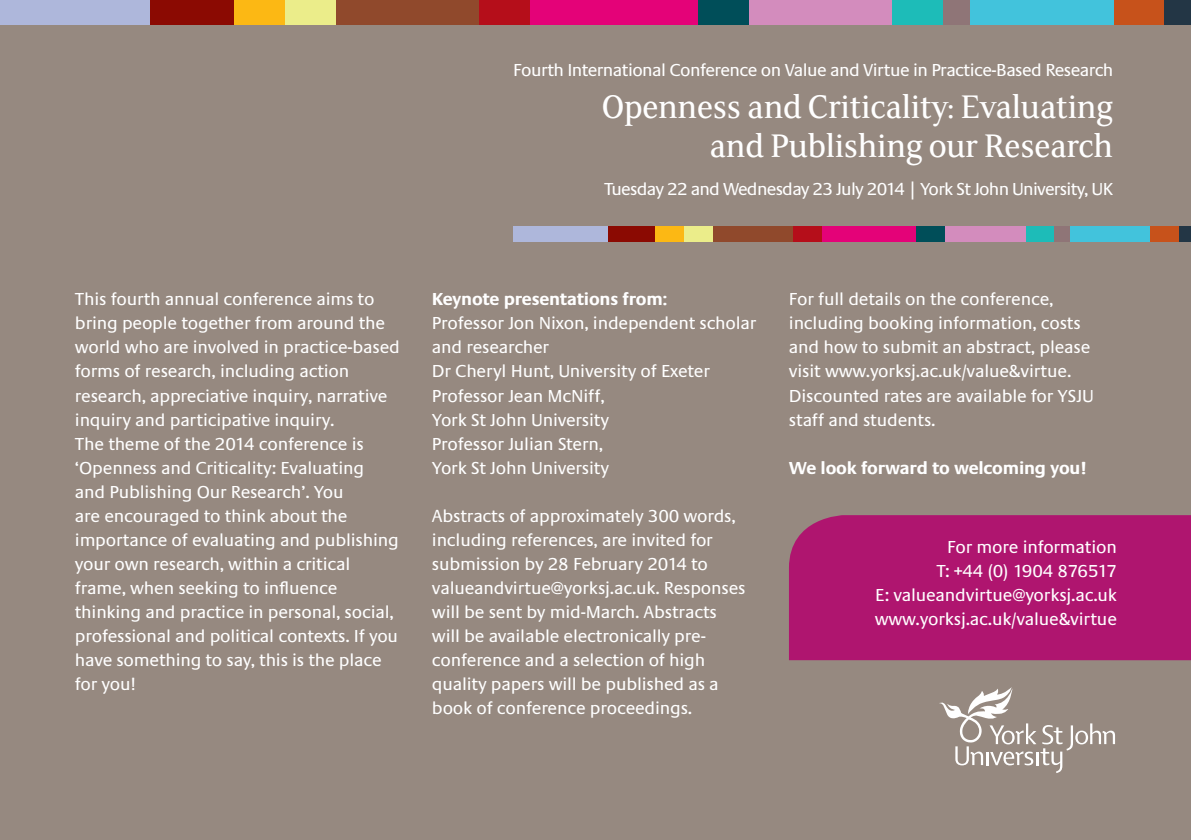
<style>
.page{position:relative;width:1191px;height:840px;background:#fff}
.page>*{position:absolute;margin:0;border:0;box-sizing:border-box;transform-origin:0 0}
.t1{font:36px/39px "FS Sally";letter-spacing:-.01em;color:#fff;text-align:right}
.t2{font:18px/24px "Praxis LT";letter-spacing:-.01em;color:#fff}
.t3{font:18px "Praxis LT";letter-spacing:-.03em;color:#fff}
.t4{font:18px "Praxis LT";letter-spacing:-.04em;color:#fff}
.t5{font:700 18px "Praxis EF";letter-spacing:-.01em;color:#fff}
</style>
<div class="page">
<div style="left:0;top:0;width:1191px;height:839px;background:#968980"></div>
<svg style="left:939px;top:687px;width:176px;height:85px"></svg>
<div style="left:0;top:0;width:150px;height:24px;background:#aeb7db"></div>
<div style="left:150px;top:0;width:84px;height:24px;background:#8b0a02"></div>
<div style="left:234px;top:0;width:51px;height:24px;background:#fcb814"></div>
<div style="left:285px;top:0;width:51px;height:24px;background:#ebed8a"></div>
<div style="left:336px;top:0;width:143px;height:24px;background:#90492c"></div>
<div style="left:479px;top:0;width:51px;height:24px;background:#b50e1a"></div>
<div style="left:530px;top:0;width:168px;height:24px;background:#e40278"></div>
<div style="left:698px;top:0;width:50px;height:24px;background:#004e59"></div>
<div style="left:748px;top:0;width:144px;height:24px;background:#d38cbd"></div>
<div style="left:892px;top:0;width:51px;height:24px;background:#1dbcb8"></div>
<div style="left:943px;top:0;width:27px;height:24px;background:#8f7577"></div>
<div style="left:970px;top:0;width:144px;height:24px;background:#42c3dc"></div>
<div style="left:1114px;top:0;width:50px;height:24px;background:#c7521b"></div>
<div style="left:1164px;top:0;width:27px;height:24px;background:#233645"></div>
<div style="left:514px;top:226px;width:94px;height:15px;background:#aeb7db"></div>
<div style="left:608px;top:226px;width:47px;height:15px;background:#8b0a02"></div>
<div style="left:655px;top:226px;width:29px;height:15px;background:#fcb814"></div>
<div style="left:684px;top:226px;width:28px;height:15px;background:#ebed8a"></div>
<div style="left:712px;top:226px;width:81px;height:15px;background:#90492c"></div>
<div style="left:793px;top:226px;width:29px;height:15px;background:#b50e1a"></div>
<div style="left:822px;top:226px;width:94px;height:15px;background:#e40278"></div>
<div style="left:916px;top:226px;width:29px;height:15px;background:#004e59"></div>
<div style="left:945px;top:226px;width:80px;height:15px;background:#d38cbd"></div>
<div style="left:1025px;top:226px;width:29px;height:15px;background:#1dbcb8"></div>
<div style="left:1054px;top:226px;width:15px;height:15px;background:#8f7577"></div>
<div style="left:1069px;top:226px;width:81px;height:15px;background:#42c3dc"></div>
<div style="left:1150px;top:226px;width:29px;height:15px;background:#c7521b"></div>
<div style="left:1179px;top:226px;width:12px;height:15px;background:#233645"></div>
<div style="left:789px;top:515px;width:402px;height:144px;background:#af156f"></div>
<p class="t3" style="left:513px;top:60px;width:601px">Fourth International Conference on Value and Virtue in Practice-Based Research</p>
<p class="t1" style="left:602px;top:85px;width:513px">Openness and Criticality: Evaluating and Publishing our Research</p>
<p class="t4" style="left:604px;top:179px;width:511px">Tuesday 22 and Wednesday 23 July 2014 | York St John University, UK</p>
<p class="t2" style="left:75px;top:288px;width:326px">This fourth annual conference aims to bring people together from around the world who are involved in practice-based forms of research, including action research, appreciative inquiry, narrative inquiry and participative inquiry.<br>The theme of the 2014 conference is ‘Openness and Criticality: Evaluating<br>and Publishing Our Research’. You<br>are encouraged to think about the importance of evaluating and publishing your own research, within a critical frame, when seeking to influence thinking and practice in personal, social, professional and political contexts. If you have something to say, this is the place for you!</p>
<p class="t5" style="left:432px;top:289px;width:237px">Keynote presentations from:</p>
<p class="t2" style="left:432px;top:312px;width:326px">Professor Jon Nixon, independent scholar and researcher<br>Dr Cheryl Hunt, University of Exeter<br>Professor Jean McNiff,<br>York St John University<br>Professor Julian Stern,<br>York St John University</p>
<p class="t2" style="left:432px;top:504px;width:315px">Abstracts of approximately 300 words, including references, are invited for submission by 28 February 2014 to valueandvirtue@yorksj.ac.uk. Responses will be sent by mid-March. Abstracts will be available electronically pre&shy;conference and a selection of high quality papers will be published as a book of conference proceedings.</p>
<p class="t2" style="left:789px;top:288px;width:306px">For full details on the conference, including booking information, costs and how to submit an abstract, please visit www.yorksj.ac.uk/value&amp;virtue.<br>Discounted rates are available for YSJU staff and students.</p>
<p class="t5" style="left:789px;top:457px;width:299px">We look forward to welcoming you!</p>
<p class="t2" style="left:947px;top:535px;width:171px">For more information</p>
<p class="t2" style="left:936px;top:559px;width:182px">T: +44 (0) 1904 876517</p>
<p class="t2" style="left:875px;top:583px;width:243px">E: valueandvirtue@yorksj.ac.uk</p>
<p class="t2" style="left:874px;top:607px;width:244px">www.yorksj.ac.uk/value&amp;virtue</p>
</div>
